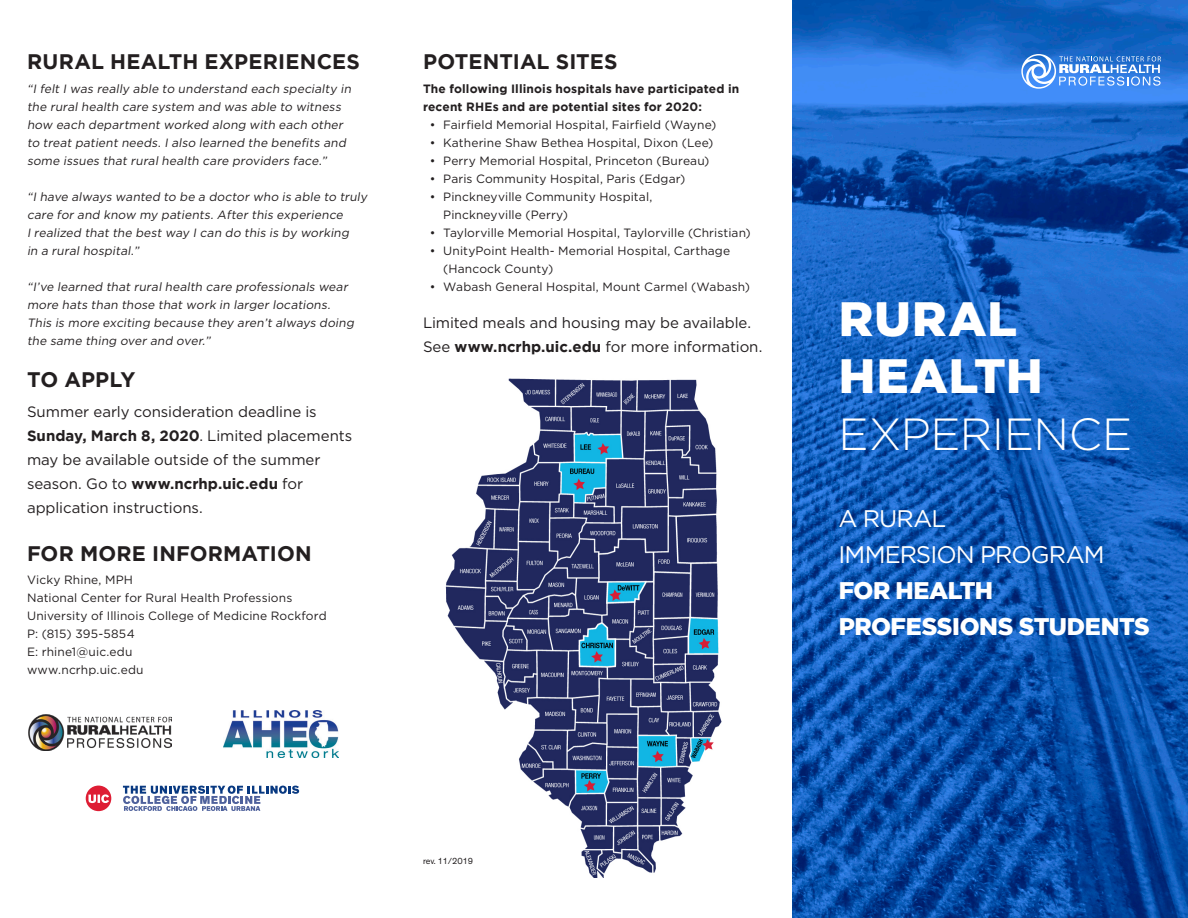
<style>
.page{position:relative;width:1188px;height:918px;background:#fff}
.page>*{position:absolute;margin:0;border:0;box-sizing:border-box;transform-origin:0 0}
.headline{font:900 48px "Gotham";letter-spacing:.02em;color:#fff}
.headline-2{font:300 45px "Gotham";letter-spacing:-.005em;color:#fff}
.headline-3{font:900 24px "Gotham";letter-spacing:-.015em;color:#fff}
.headline-4{font:24px "Gotham";letter-spacing:-.04em;color:#fff}
.new_head{font:700 21px "Gotham";letter-spacing:.005em;color:#231f20}
.sub-head{font:15px/24px "Gotham";letter-spacing:-.005em;color:#231f20}
.this_is_it_copy{font:italic 12px/18px "Gotham";color:#231f20}
.copy{font:12px/18px "Gotham";letter-spacing:.01em;color:#231f20}
.this_is_it_copy-2{font:700 12px/18px "Gotham";letter-spacing:.015em;color:#231f20}
.text{font:9px "Theinhardt";letter-spacing:-.01em;color:#231f20}
.s1{font-weight:700}
</style>
<div class="page">
<img style="left:792px;top:0;width:396px;height:918px">
<img style="left:224px;top:711px;width:115px;height:46px">
<svg style="left:1021px;top:54px;width:140px;height:35px"></svg>
<img style="left:28px;top:715px;width:143px;height:36px">
<svg style="left:123px;top:786px;width:176px;height:25px"></svg>
<svg style="left:86px;top:786px;width:25px;height:25px"></svg>
<img style="left:445px;top:378px;width:276px;height:500px">
<p class="new_head" style="left:27px;top:50px;width:334px">RURAL HEALTH EXPERIENCES</p>
<p class="this_is_it_copy" style="left:27px;top:79px;width:328px">“I felt I was really able to understand each specialty in the rural health care system and was able to witness how each department worked along with each other to treat patient needs. I also learned the benefits and some issues that rural health care providers face.”</p>
<p class="this_is_it_copy" style="left:27px;top:187px;width:344px">“I have always wanted to be a doctor who is able to truly care for and know my patients. After this experience<br>I realized that the best way I can do this is by working<br>in a rural hospital.”</p>
<p class="this_is_it_copy" style="left:27px;top:277px;width:331px">“I’ve learned that rural health care professionals wear more hats than those that work in larger locations.<br>This is more exciting because they aren’t always doing the same thing over and over.”</p>
<p class="new_head" style="left:27px;top:368px;width:110px">TO APPLY</p>
<p class="sub-head" style="left:27px;top:399px;width:327px">Summer early consideration deadline is <span class="s1">Sunday, March 8, 2020</span>. Limited placements may be available outside of the summer season. Go to <span class="s1">www.ncrhp.uic.edu</span> for application instructions.</p>
<p class="new_head" style="left:27px;top:541px;width:286px">FOR MORE INFORMATION</p>
<p class="copy" style="left:27px;top:571px;width:108px">Vicky Rhine, MPH</p>
<p class="copy" style="left:27px;top:589px;width:267px">National Center for Rural Health Professions</p>
<p class="copy" style="left:27px;top:607px;width:301px">University of Illinois College of Medicine Rockford</p>
<p class="copy" style="left:27px;top:625px;width:109px">P: (815) 395-5854</p>
<p class="copy" style="left:27px;top:643px;width:107px">E: rhine1@uic.edu</p>
<p class="copy" style="left:27px;top:661px;width:118px">www.ncrhp.uic.edu</p>
<p class="new_head" style="left:423px;top:50px;width:196px">POTENTIAL SITES</p>
<p class="this_is_it_copy-2" style="left:423px;top:79px;width:318px">The following Illinois hospitals have participated in recent RHEs and are potential sites for 2020:</p>
<p class="copy" style="left:430px;top:115px;width:288px">• Fairfield Memorial Hospital, Fairfield (Wayne)</p>
<p class="copy" style="left:430px;top:133px;width:285px">• Katherine Shaw Bethea Hospital, Dixon (Lee)</p>
<p class="copy" style="left:430px;top:151px;width:281px">• Perry Memorial Hospital, Princeton (Bureau)</p>
<p class="copy" style="left:430px;top:169px;width:257px">• Paris Community Hospital, Paris (Edgar)</p>
<p class="copy" style="left:443px;top:187px;width:211px;text-indent:-14px">• Pinckneyville Community Hospital,<br>Pinckneyville (Perry)</p>
<p class="copy" style="left:430px;top:223px;width:323px">• Taylorville Memorial Hospital, Taylorville (Christian)</p>
<p class="copy" style="left:443px;top:241px;width:288px;text-indent:-14px">• UnityPoint Health- Memorial Hospital, Carthage (Hancock County)</p>
<p class="copy" style="left:430px;top:277px;width:322px">• Wabash General Hospital, Mount Carmel (Wabash)</p>
<p class="sub-head" style="left:423px;top:311px;width:341px">Limited meals and housing may be available.<br>See <span class="s1">www.ncrhp.uic.edu</span> for more information.</p>
<p class="text" style="left:423px;top:855px;width:52px">rev. 11/2019</p>
<p class="headline" style="left:839px;top:291px;width:180px">RURAL</p>
<p class="headline" style="left:839px;top:348px;width:205px">HEALTH</p>
<p class="headline-2" style="left:838px;top:406px;width:295px">EXPERIENCE</p>
<p class="headline-4" style="left:838px;top:503px;width:109px">A RURAL</p>
<p class="headline-4" style="left:838px;top:539px;width:268px">IMMERSION PROGRAM</p>
<p class="headline-3" style="left:839px;top:577px;width:156px">FOR HEALTH</p>
<p class="headline-3" style="left:839px;top:613px;width:313px">PROFESSIONS STUDENTS</p>
</div>
